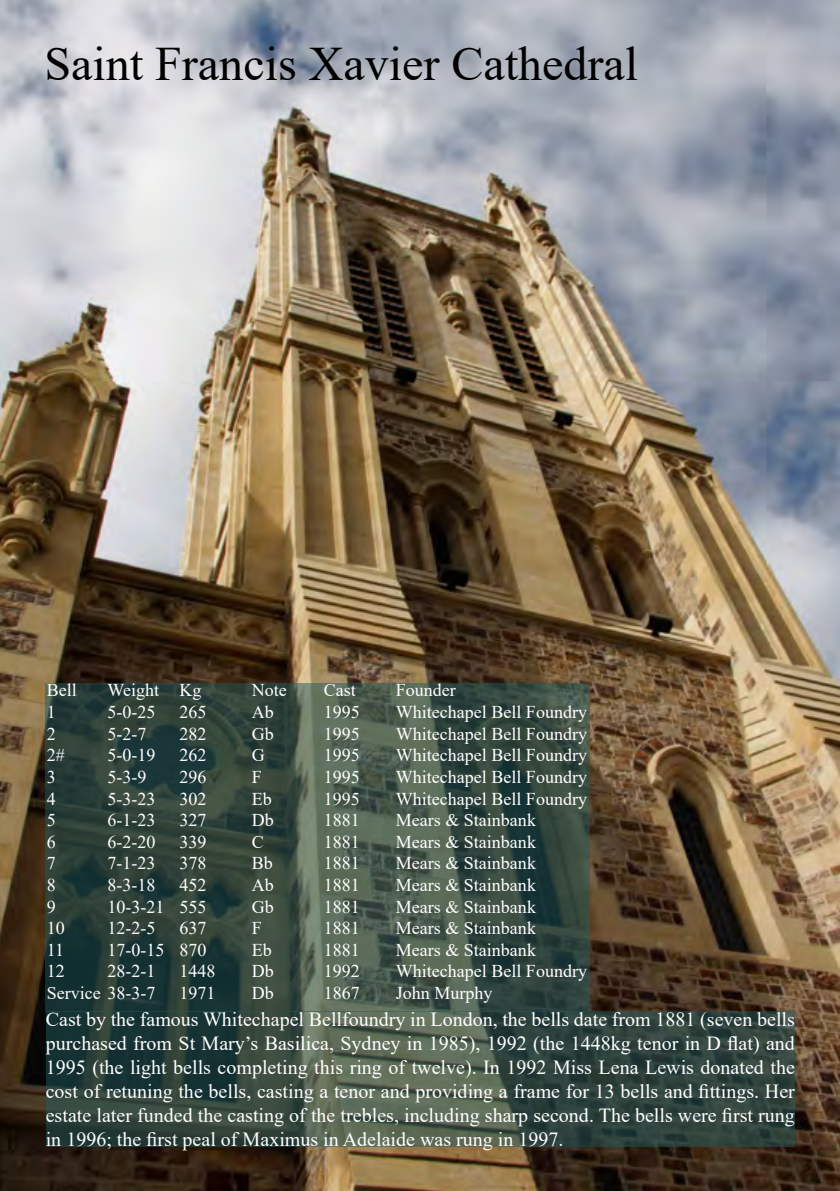
<style>
.page{position:relative;width:840px;height:1191px;background:#fff}
.page>*{position:absolute;margin:0;border:0;box-sizing:border-box;transform-origin:0 0}
.t1{font:48px "Times New Roman";color:#000}
.t2{font:20px/24px "Times New Roman";color:#fff;text-align:justify}
.t3{font:18px "Times New Roman";color:#fff}
</style>
<div class="page">
<img style="left:0;top:0;width:839px;height:1191px">
<svg style="left:46px;top:1011px;width:748px;height:136px;background:#374a41"></svg>
<svg style="left:45px;top:683px;width:545px;height:328px;background:#394b42"></svg>
<h1 class="t1" style="left:44px;top:30px;width:595px">Saint Francis Xavier Cathedral</h1>
<p class="t3" style="left:47px;top:677px;width:32px">Bell</p>
<p class="t3" style="left:107px;top:677px;width:95px">Weight Kg</p>
<p class="t3" style="left:251px;top:677px;width:36px">Note</p>
<p class="t3" style="left:323px;top:677px;width:34px">Cast</p>
<p class="t3" style="left:395px;top:677px;width:61px">Founder</p>
<p class="t3" style="left:47px;top:699px;width:10px">1</p>
<p class="t3" style="left:107px;top:699px;width:49px">5-0-25</p>
<p class="t3" style="left:179px;top:699px;width:28px">265</p>
<p class="t3" style="left:251px;top:699px;width:23px">Ab</p>
<p class="t3" style="left:323px;top:699px;width:37px">1995</p>
<p class="t3" style="left:395px;top:699px;width:192px">Whitechapel Bell Foundry</p>
<p class="t3" style="left:47px;top:721px;width:10px">2</p>
<p class="t3" style="left:107px;top:721px;width:40px">5-2-7</p>
<p class="t3" style="left:179px;top:721px;width:28px">282</p>
<p class="t3" style="left:251px;top:721px;width:23px">Gb</p>
<p class="t3" style="left:323px;top:721px;width:37px">1995</p>
<p class="t3" style="left:395px;top:721px;width:192px">Whitechapel Bell Foundry</p>
<p class="t3" style="left:47px;top:742px;width:19px">2#</p>
<p class="t3" style="left:107px;top:742px;width:49px">5-0-19</p>
<p class="t3" style="left:179px;top:742px;width:28px">262</p>
<p class="t3" style="left:251px;top:742px;width:14px">G</p>
<p class="t3" style="left:323px;top:742px;width:37px">1995</p>
<p class="t3" style="left:395px;top:742px;width:192px">Whitechapel Bell Foundry</p>
<p class="t3" style="left:47px;top:764px;width:10px">3</p>
<p class="t3" style="left:107px;top:764px;width:40px">5-3-9</p>
<p class="t3" style="left:179px;top:764px;width:28px">296</p>
<p class="t3" style="left:251px;top:764px;width:12px">F</p>
<p class="t3" style="left:323px;top:764px;width:37px">1995</p>
<p class="t3" style="left:395px;top:764px;width:192px">Whitechapel Bell Foundry</p>
<p class="t3" style="left:47px;top:785px;width:10px">4</p>
<p class="t3" style="left:107px;top:785px;width:49px">5-3-23</p>
<p class="t3" style="left:179px;top:785px;width:28px">302</p>
<p class="t3" style="left:251px;top:785px;width:21px">Eb</p>
<p class="t3" style="left:323px;top:785px;width:37px">1995</p>
<p class="t3" style="left:395px;top:785px;width:192px">Whitechapel Bell Foundry</p>
<p class="t3" style="left:47px;top:807px;width:10px">5</p>
<p class="t3" style="left:107px;top:807px;width:49px">6-1-23</p>
<p class="t3" style="left:179px;top:807px;width:28px">327</p>
<p class="t3" style="left:251px;top:807px;width:23px">Db</p>
<p class="t3" style="left:323px;top:807px;width:37px">1881</p>
<p class="t3" style="left:395px;top:807px;width:141px">Mears &amp; Stainbank</p>
<p class="t3" style="left:47px;top:829px;width:10px">6</p>
<p class="t3" style="left:107px;top:829px;width:49px">6-2-20</p>
<p class="t3" style="left:179px;top:829px;width:28px">339</p>
<p class="t3" style="left:251px;top:829px;width:14px">C</p>
<p class="t3" style="left:323px;top:829px;width:37px">1881</p>
<p class="t3" style="left:395px;top:829px;width:141px">Mears &amp; Stainbank</p>
<p class="t3" style="left:47px;top:850px;width:10px">7</p>
<p class="t3" style="left:107px;top:850px;width:49px">7-1-23</p>
<p class="t3" style="left:179px;top:850px;width:28px">378</p>
<p class="t3" style="left:251px;top:850px;width:23px">Bb</p>
<p class="t3" style="left:323px;top:850px;width:37px">1881</p>
<p class="t3" style="left:395px;top:850px;width:141px">Mears &amp; Stainbank</p>
<p class="t3" style="left:47px;top:872px;width:10px">8</p>
<p class="t3" style="left:107px;top:872px;width:49px">8-3-18</p>
<p class="t3" style="left:179px;top:872px;width:28px">452</p>
<p class="t3" style="left:251px;top:872px;width:23px">Ab</p>
<p class="t3" style="left:323px;top:872px;width:37px">1881</p>
<p class="t3" style="left:395px;top:872px;width:141px">Mears &amp; Stainbank</p>
<p class="t3" style="left:47px;top:893px;width:10px">9</p>
<p class="t3" style="left:107px;top:893px;width:100px">10-3-21 555</p>
<p class="t3" style="left:251px;top:893px;width:23px">Gb</p>
<p class="t3" style="left:323px;top:893px;width:37px">1881</p>
<p class="t3" style="left:395px;top:893px;width:141px">Mears &amp; Stainbank</p>
<p class="t3" style="left:47px;top:915px;width:19px">10</p>
<p class="t3" style="left:107px;top:915px;width:49px">12-2-5</p>
<p class="t3" style="left:179px;top:915px;width:28px">637</p>
<p class="t3" style="left:251px;top:915px;width:12px">F</p>
<p class="t3" style="left:323px;top:915px;width:37px">1881</p>
<p class="t3" style="left:395px;top:915px;width:141px">Mears &amp; Stainbank</p>
<p class="t3" style="left:47px;top:937px;width:19px">11</p>
<p class="t3" style="left:107px;top:937px;width:100px">17-0-15 870</p>
<p class="t3" style="left:251px;top:937px;width:21px">Eb</p>
<p class="t3" style="left:323px;top:937px;width:37px">1881</p>
<p class="t3" style="left:395px;top:937px;width:141px">Mears &amp; Stainbank</p>
<p class="t3" style="left:47px;top:958px;width:19px">12</p>
<p class="t3" style="left:107px;top:958px;width:49px">28-2-1</p>
<p class="t3" style="left:179px;top:958px;width:37px">1448</p>
<p class="t3" style="left:251px;top:958px;width:23px">Db</p>
<p class="t3" style="left:323px;top:958px;width:37px">1992</p>
<p class="t3" style="left:395px;top:958px;width:192px">Whitechapel Bell Foundry</p>
<p class="t3" style="left:47px;top:980px;width:110px">Service 38-3-7</p>
<p class="t3" style="left:179px;top:980px;width:37px">1971</p>
<p class="t3" style="left:251px;top:980px;width:23px">Db</p>
<p class="t3" style="left:323px;top:980px;width:37px">1867</p>
<p class="t3" style="left:395px;top:980px;width:98px">John Murphy</p>
<p class="t2" style="left:46px;top:1006px;width:750px">Cast by the famous Whitechapel Bellfoundry in London, the bells date from 1881 (seven bells purchased from St Mary’s Basilica, Sydney in 1985), 1992 (the 1448kg tenor in D flat) and 1995 (the light bells completing this ring of twelve). In 1992 Miss Lena Lewis donated the cost of retuning the bells, casting a tenor and providing a frame for 13 bells and fittings. Her estate later funded the casting of the trebles, including sharp second. The bells were first rung in 1996; the first peal of Maximus in Adelaide was rung in 1997.</p>
</div>
